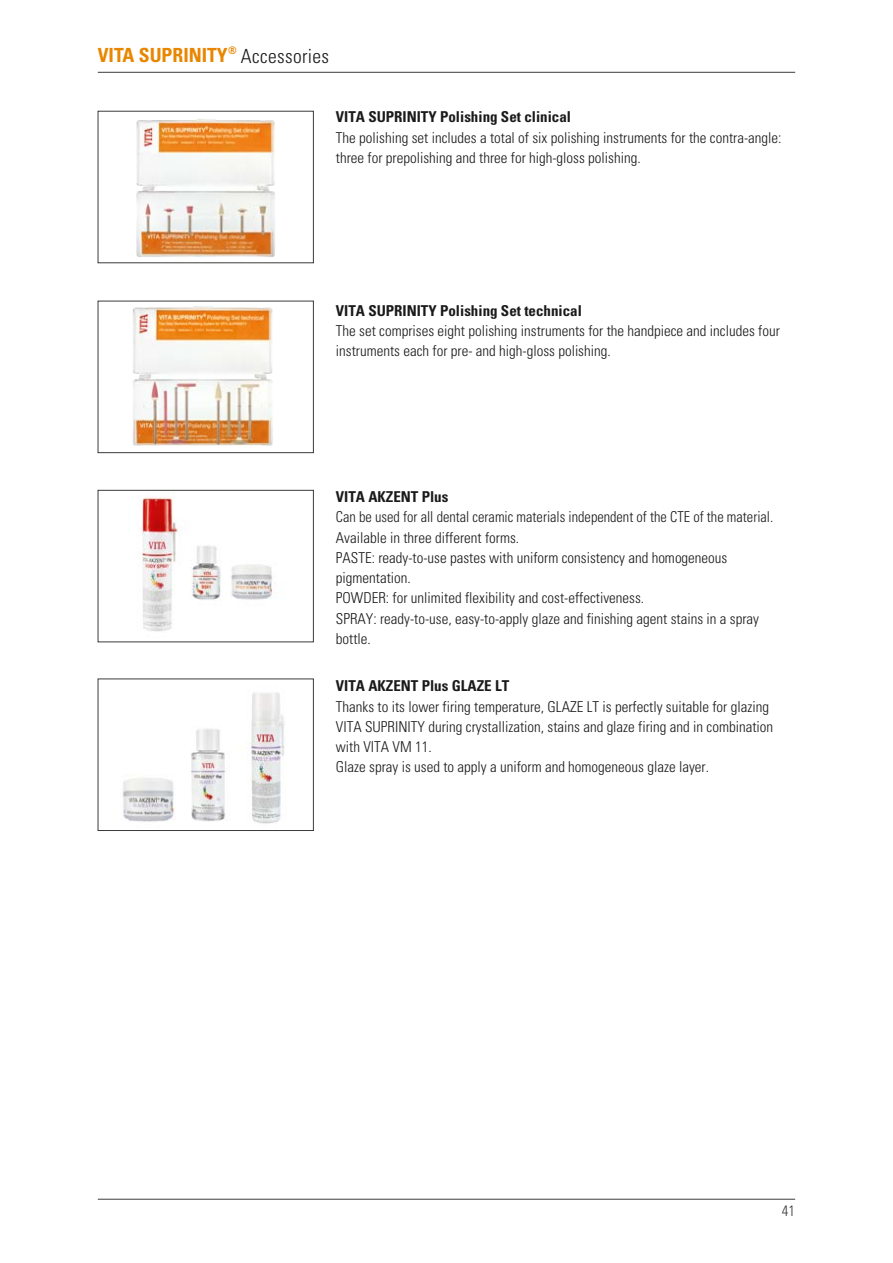
<style>
.page{position:relative;width:893px;height:1263px;background:#fff}
.page>*{position:absolute;margin:0;border:0;box-sizing:border-box;transform-origin:0 0}
.t1{font:700 condensed 19.5px "Univers";color:#e98600}
.t2{font:300 condensed 15px/20.2px "Univers LT";color:#1a1a1a}
.t3{font:300 condensed 15px/20.2px "Univers LT";color:#1a1a1a;scale:.96 1}
.t4{font:700 condensed 15px "Univers LT";color:#1a1a1a}
.t5{font:300 condensed 15px "Univers LT";color:#3b3b3a}
.s1{font-weight:300;color:#1a1a1a}
</style>
<div class="page">
<img style="left:136px;top:119px;width:139px;height:138px">
<div style="left:98px;top:111px;width:216px;height:152px;border:1px solid #3b3b3a"></div>
<img style="left:133px;top:306px;width:140px;height:140px">
<div style="left:98px;top:301px;width:216px;height:152px;border:1px solid #3b3b3a"></div>
<img style="left:142px;top:492px;width:134px;height:140px">
<div style="left:98px;top:490px;width:216px;height:152px;border:1px solid #3b3b3a"></div>
<img style="left:122px;top:692px;width:163px;height:132px">
<div style="left:98px;top:679px;width:216px;height:152px;border:1px solid #3b3b3a"></div>
<hr style="left:98px;top:1199px;width:697px;height:1px;background:#3b3b3a">
<hr style="left:98px;top:72px;width:697px;height:1px;background:#3b3b3a">
<h1 class="t1" style="left:98px;top:43px;width:233px">VITA SUPRINITY<sup>®</sup> <span class="s1">Accessories</span></h1>
<p class="t4" style="left:336px;top:108px;width:237px">VITA SUPRINITY Polishing Set clinical</p>
<p class="t2" style="left:336px;top:127px;width:447px">The polishing set includes a total of six polishing instruments for the contra-angle: three for prepolishing and three for high-gloss polishing.</p>
<p class="t4" style="left:336px;top:301px;width:247px">VITA SUPRINITY Polishing Set technical</p>
<p class="t2" style="left:336px;top:321px;width:445px">The set comprises eight polishing instruments for the handpiece and includes four instruments each for pre- and high-gloss polishing.</p>
<p class="t4" style="left:336px;top:487px;width:114px">VITA AKZENT Plus</p>
<p class="t3" style="left:336px;top:507px;width:457px">Can be used for all dental ceramic materials independent of the CTE of the material.<br>Available in three different forms.<br>PASTE: ready-to-use pastes with uniform consistency and homogeneous pigmentation.<br>POWDER: for unlimited flexibility and cost-effectiveness.<br>SPRAY: ready-to-use, easy-to-apply glaze and finishing agent stains in a spray bottle.</p>
<p class="t4" style="left:336px;top:677px;width:175px">VITA AKZENT Plus GLAZE LT</p>
<p class="t2" style="left:336px;top:696px;width:439px">Thanks to its lower firing temperature, GLAZE LT is perfectly suitable for glazing VITA SUPRINITY during crystallization, stains and glaze firing and in combination with VITA VM 11.<br>Glaze spray is used to apply a uniform and homogeneous glaze layer.</p>
<p class="t5" style="left:782px;top:1202px;width:15px">41</p>
</div>
